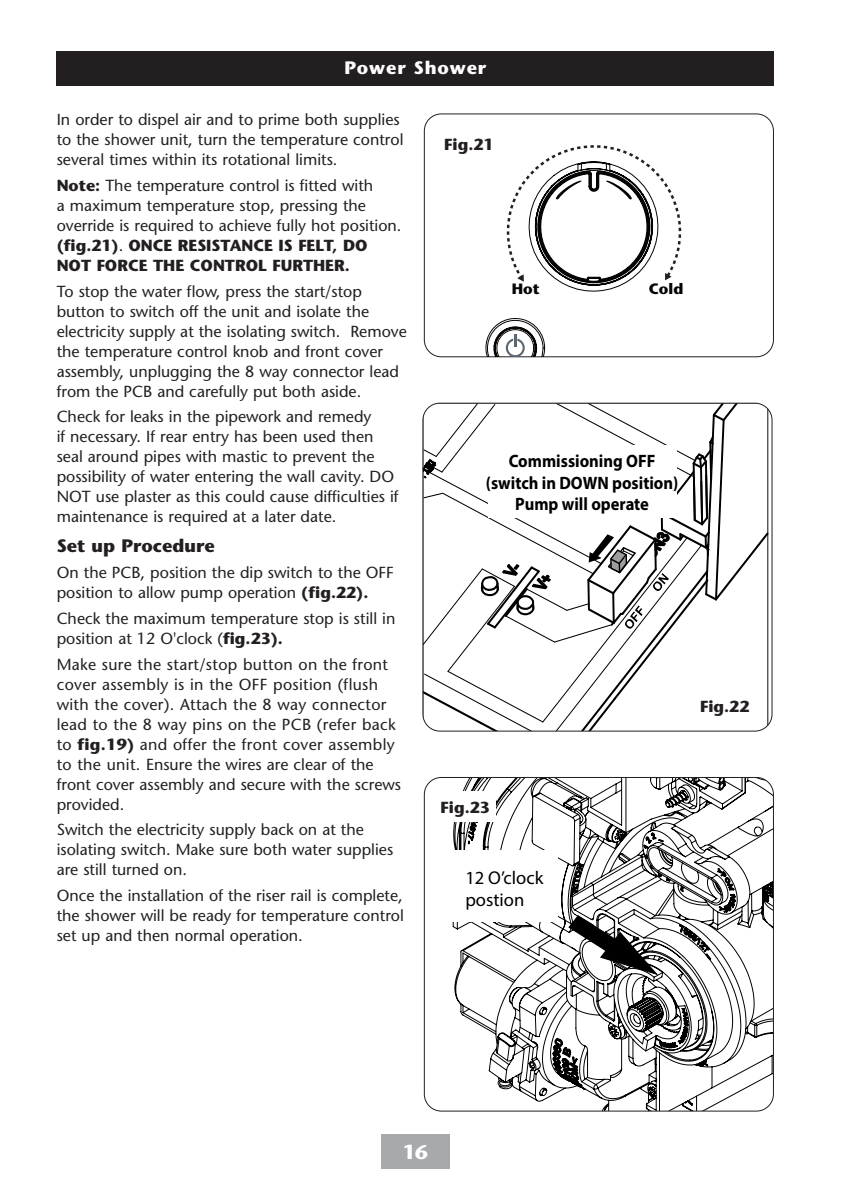
<style>
.page{position:relative;width:842px;height:1191px;background:#fff}
.page>*{position:absolute;margin:0;border:0;box-sizing:border-box;transform-origin:0 0}
.t1{font:700 20px "Stone Sans Std";color:#fff}
.t2{font:18.6px/22.2px "Myriad Pro";color:#000}
.t3{font:700 18px/21.6px "Myriad Pro";color:#000;text-align:center;scale:.92 1}
.t4{font:700 18px "Stone Sans Std";color:#231f20}
.t5{font:700 18px "Stone Sans Std";letter-spacing:.05em;color:#fff}
.t6{font:16.4px "Myriad Pro";color:#000}
.t7{font:500 16px/20px "Stone Sans Std";color:#231f20}
.t8{font:500 16px/20px "Stone Sans Std";letter-spacing:.02em;color:#231f20}
.t9{font:700 16px "Stone Sans Std";color:#231f20}
.t10{font:700 15px "Stone Sans Std";color:#050504}
.s1{font-weight:700}
</style>
<div class="page">
<div style="left:57px;top:51px;width:717px;height:34px;background:#231f20"></div>
<div style="left:381px;top:1134px;width:68px;height:34px;background:#a8a9ad"></div>
<svg style="left:424px;top:403px;width:346px;height:328px"></svg>
<div style="left:488px;top:445px;width:189px;height:73px;background:#fff"></div>
<div style="left:422px;top:403px;width:350px;height:328px;border:1px solid #231f20;border-radius:17px"></div>
<div style="left:696px;top:692px;width:57px;height:28px;background:#fff"></div>
<svg style="left:433px;top:777px;width:340px;height:334px"></svg>
<svg style="left:643px;top:1012px;width:21px;height:14px"></svg>
<div style="left:444px;top:850px;width:114px;height:71px;background:#fff"></div>
<svg style="left:568px;top:914px;width:92px;height:62px"></svg>
<div style="left:424px;top:777px;width:350px;height:334px;border:1px solid #231f20;border-radius:17px"></div>
<div style="left:435px;top:791px;width:61px;height:31px;background:#fff"></div>
<div style="left:424px;top:113px;width:350px;height:244px;border:1px solid #231f20;border-radius:17px"></div>
<svg style="left:484px;top:282px;width:214px;height:74px"></svg>
<svg style="left:506px;top:334px;width:19px;height:22px"></svg>
<svg style="left:506px;top:145px;width:176px;height:137px"></svg>
<p class="t5" style="left:344px;top:57px;width:143px">Power Shower</p>
<p class="t7" style="left:57px;top:110px;width:348px">In order to dispel air and to prime both supplies to the shower unit, turn the temperature control several times within its rotational limits.</p>
<p class="t7" style="left:57px;top:175px;width:346px"><span class="s1">Note:</span> The temperature control is fitted with<br>a maximum temperature stop, pressing the override is required to achieve fully hot position. <span class="s1">(fig.21)</span>. <span class="s1">ONCE RESISTANCE IS FELT, DO NOT FORCE THE CONTROL FURTHER.</span></p>
<p class="t7" style="left:57px;top:281px;width:352px">To stop the water flow, press the start/stop button to switch off the unit and isolate the electricity supply at the isolating switch. Remove the temperature control knob and front cover assembly, unplugging the 8 way connector lead from the PCB and carefully put both aside.</p>
<p class="t7" style="left:57px;top:407px;width:343px">Check for leaks in the pipework and remedy<br>if necessary. If rear entry has been used then seal around pipes with mastic to prevent the possibility of water entering the wall cavity. DO NOT use plaster as this could cause difficulties if maintenance is required at a later date.</p>
<p class="t4" style="left:57px;top:535px;width:159px">Set up Procedure</p>
<p class="t7" style="left:57px;top:562px;width:339px">On the PCB, position the dip switch to the OFF position to allow pump operation <span class="s1">(fig.22).</span></p>
<p class="t7" style="left:57px;top:608px;width:340px">Check the maximum temperature stop is still in position at 12 O'clock (<span class="s1">fig.23).</span></p>
<p class="t8" style="left:57px;top:654px;width:346px">Make sure the start/stop button on the front cover assembly is in the OFF position (flush with the cover). Attach the 8 way connector lead to the 8 way pins on the PCB (refer back to <span class="s1">fig.19)</span> and offer the front cover assembly to the unit. Ensure the wires are clear of the front cover assembly and secure with the screws provided.</p>
<p class="t7" style="left:57px;top:819px;width:338px">Switch the electricity supply back on at the isolating switch. Make sure both water supplies are still turned on.</p>
<p class="t7" style="left:57px;top:885px;width:349px;text-align:justify">Once the installation of the riser rail is complete, the shower will be ready for temperature control set up and then normal operation.</p>
<p class="t6" style="left:180px;top:291px;width:54px">postion</p>
<p class="t9" style="left:444px;top:134px;width:51px">Fig.21</p>
<p class="t10" style="left:512px;top:280px;width:29px">Hot</p>
<p class="t10" style="left:649px;top:280px;width:36px">Cold</p>
<p class="t3" style="left:486px;top:450px;width:211px">Commissioning OFF (switch in DOWN position)<br>Pump will operate</p>
<p class="t9" style="left:441px;top:797px;width:51px">Fig.23</p>
<p class="t2" style="left:465px;top:866px;width:80px">12 O’clock postion</p>
<p class="t9" style="left:700px;top:697px;width:51px">Fig.22</p>
<p class="t1" style="left:403px;top:1139px;width:27px">16</p>
</div>
